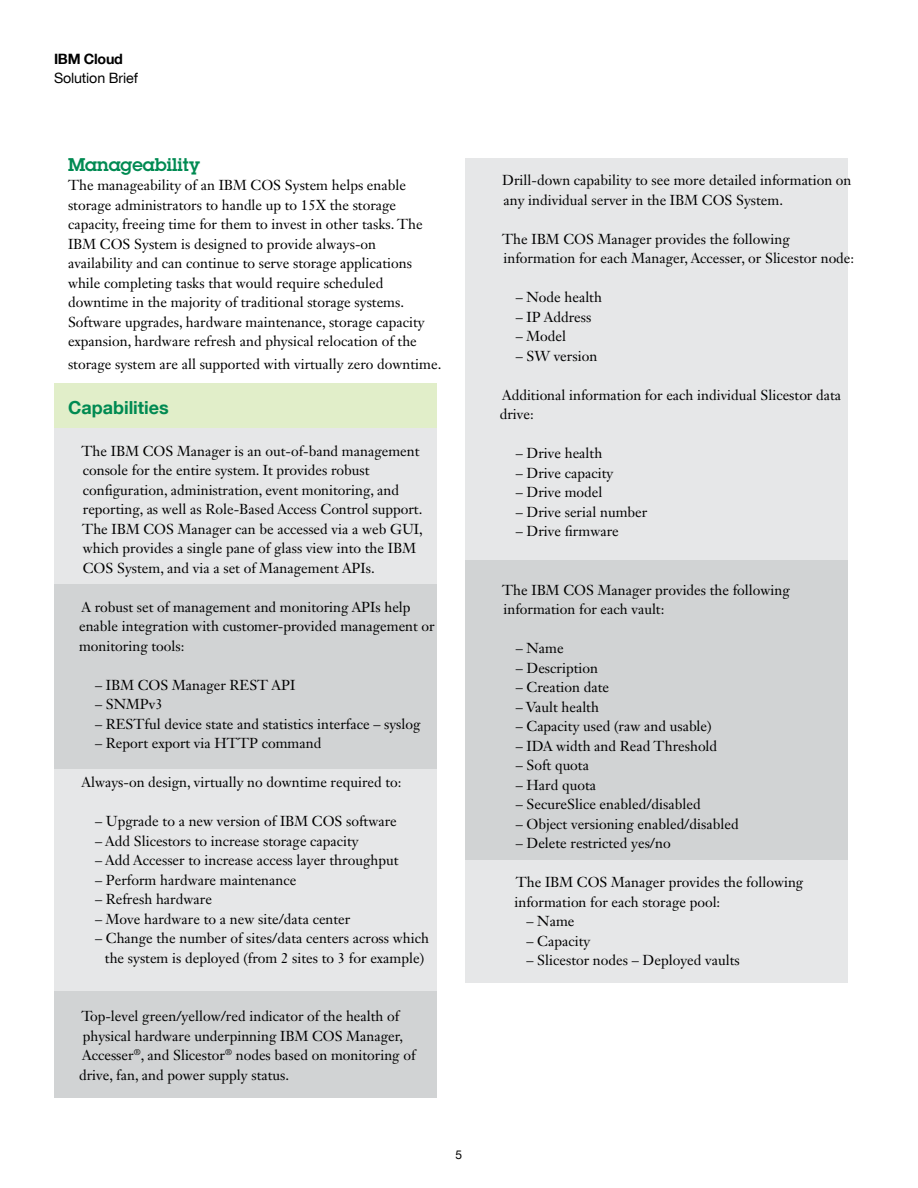
<style>
.page{position:relative;width:918px;height:1188px;background:#fff}
.page>*{position:absolute;margin:0;border:0;box-sizing:border-box;transform-origin:0 0}
._2A_head__color{font:600 18px "Lubalin Graph Std";color:#008a52}
._2C_body{font:700 18px "Helvetica Neue LT Com";color:#008a52}
._2C_body-2{font:14.25px/19.5px "Janson Text LT Std";color:#000}
._0A_collateral_type{font:14.25px "Helvetica Neue LT Com";letter-spacing:-.01em;color:#000}
._0A_business_unit{font:700 14.25px "Helvetica Neue LT Com";letter-spacing:-.02em;color:#000}
._0B_industry_area{font:12px "Helvetica Neue LT Com";color:#000}
</style>
<div class="page">
<div style="left:465px;top:819px;width:383px;height:164px;background:#e6e7e8"></div>
<div style="left:465px;top:514px;width:383px;height:346px;background:#d1d3d4"></div>
<div style="left:465px;top:158px;width:383px;height:401px;background:#e6e7e8"></div>
<div style="left:54px;top:983px;width:383px;height:114px;background:#d1d3d4"></div>
<div style="left:54px;top:768px;width:383px;height:223px;background:#e6e7e8"></div>
<div style="left:54px;top:570px;width:383px;height:198px;background:#d1d3d4"></div>
<div style="left:54px;top:428px;width:383px;height:156px;background:#e6e7e8"></div>
<div style="left:54px;top:383px;width:383px;height:45px;background:#e1eec9"></div>
<p class="_0A_business_unit" style="left:54px;top:50px;width:70px">IBM Cloud</p>
<p class="_0A_collateral_type" style="left:54px;top:69px;width:85px">Solution Brief</p>
<p class="_2A_head__color" style="left:68px;top:152px;width:133px">Manageability</p>
<p class="_2C_body-2" style="left:68px;top:175px;width:358px">The manageability of an IBM COS System helps enable storage administrators to handle up to 15X the storage capacity, freeing time for them to invest in other tasks. The IBM COS System is designed to provide always-on availability and can continue to serve storage applications while completing tasks that would require scheduled downtime in the majority of traditional storage systems.<br>Software upgrades, hardware maintenance, storage capacity expansion, hardware refresh and physical relocation of the</p>
<p class="_2C_body-2" style="left:68px;top:354px;width:375px">storage system are all supported with virtually zero downtime.</p>
<p class="_2C_body" style="left:68px;top:396px;width:102px">Capabilities</p>
<p class="_2C_body-2" style="left:82px;top:441px;width:343px">The IBM COS Manager is an out-of-band management console for the entire system. It provides robust configuration, administration, event monitoring, and reporting, as well as Role-Based Access Control support.<br>The IBM COS Manager can be accessed via a web GUI, which provides a single pane of glass view into the IBM COS System, and via a set of Management APIs.</p>
<p class="_2C_body-2" style="left:79px;top:597px;width:357px">A robust set of management and monitoring APIs help enable integration with customer-provided management or monitoring tools:</p>
<p class="_2C_body-2" style="left:95px;top:675px;width:202px">– IBM COS Manager REST API</p>
<p class="_2C_body-2" style="left:95px;top:694px;width:69px">– SNMPv3</p>
<p class="_2C_body-2" style="left:95px;top:714px;width:327px">– RESTful device state and statistics interface – syslog</p>
<p class="_2C_body-2" style="left:95px;top:733px;width:228px">– Report export via HTTP command</p>
<p class="_2C_body-2" style="left:82px;top:772px;width:322px">Always-on design, virtually no downtime required to:</p>
<p class="_2C_body-2" style="left:95px;top:811px;width:303px">– Upgrade to a new version of IBM COS software</p>
<p class="_2C_body-2" style="left:95px;top:831px;width:265px">– Add Slicestors to increase storage capacity</p>
<p class="_2C_body-2" style="left:95px;top:850px;width:305px">– Add Accesser to increase access layer throughput</p>
<p class="_2C_body-2" style="left:95px;top:870px;width:203px">– Perform hardware maintenance</p>
<p class="_2C_body-2" style="left:95px;top:889px;width:118px">– Refresh hardware</p>
<p class="_2C_body-2" style="left:95px;top:909px;width:257px">– Move hardware to a new site/data center</p>
<p class="_2C_body-2" style="left:95px;top:928px;width:336px;text-align:center">– Change the number of sites/data centers across which the system is deployed (from 2 sites to 3 for example)</p>
<p class="_2C_body-2" style="left:79px;top:1006px;width:338px">Top-level green/yellow/red indicator of the health of physical hardware underpinning IBM COS Manager, Accesser<sup>®</sup>, and Slicestor<sup>®</sup> nodes based on monitoring of drive, fan, and power supply status.</p>
<p class="_0B_industry_area" style="left:456px;top:1148px;width:8px">5</p>
<p class="_2C_body-2" style="left:502px;top:171px;width:351px">Drill-down capability to see more detailed information on any individual server in the IBM COS System.</p>
<p class="_2C_body-2" style="left:502px;top:229px;width:354px">The IBM COS Manager provides the following information for each Manager, Accesser, or Slicestor node:</p>
<p class="_2C_body-2" style="left:516px;top:288px;width:88px">– Node health</p>
<p class="_2C_body-2" style="left:516px;top:307px;width:77px">– IP Address</p>
<p class="_2C_body-2" style="left:516px;top:327px;width:52px">– Model</p>
<p class="_2C_body-2" style="left:516px;top:346px;width:83px">– SW version</p>
<p class="_2C_body-2" style="left:500px;top:385px;width:343px">Additional information for each individual Slicestor data drive:</p>
<p class="_2C_body-2" style="left:516px;top:444px;width:88px">– Drive health</p>
<p class="_2C_body-2" style="left:516px;top:463px;width:99px">– Drive capacity</p>
<p class="_2C_body-2" style="left:516px;top:483px;width:88px">– Drive model</p>
<p class="_2C_body-2" style="left:516px;top:502px;width:133px">– Drive serial number</p>
<p class="_2C_body-2" style="left:516px;top:522px;width:105px">– Drive firmware</p>
<p class="_2C_body-2" style="left:502px;top:580px;width:289px">The IBM COS Manager provides the following information for each vault:</p>
<p class="_2C_body-2" style="left:516px;top:639px;width:50px">– Name</p>
<p class="_2C_body-2" style="left:516px;top:658px;width:84px">– Description</p>
<p class="_2C_body-2" style="left:516px;top:678px;width:95px">– Creation date</p>
<p class="_2C_body-2" style="left:516px;top:697px;width:85px">– Vault health</p>
<p class="_2C_body-2" style="left:516px;top:717px;width:198px">– Capacity used (raw and usable)</p>
<p class="_2C_body-2" style="left:516px;top:736px;width:203px">– IDA width and Read Threshold</p>
<p class="_2C_body-2" style="left:516px;top:756px;width:75px">– Soft quota</p>
<p class="_2C_body-2" style="left:516px;top:775px;width:82px">– Hard quota</p>
<p class="_2C_body-2" style="left:516px;top:795px;width:186px">– SecureSlice enabled/disabled</p>
<p class="_2C_body-2" style="left:516px;top:814px;width:224px">– Object versioning enabled/disabled</p>
<p class="_2C_body-2" style="left:516px;top:834px;width:157px">– Delete restricted yes/no</p>
<p class="_2C_body-2" style="left:515px;top:873px;width:290px">The IBM COS Manager provides the following information for each storage pool:</p>
<p class="_2C_body-2" style="left:527px;top:912px;width:50px">– Name</p>
<p class="_2C_body-2" style="left:527px;top:931px;width:65px">– Capacity</p>
<p class="_2C_body-2" style="left:527px;top:951px;width:215px">– Slicestor nodes – Deployed vaults</p>
</div>
